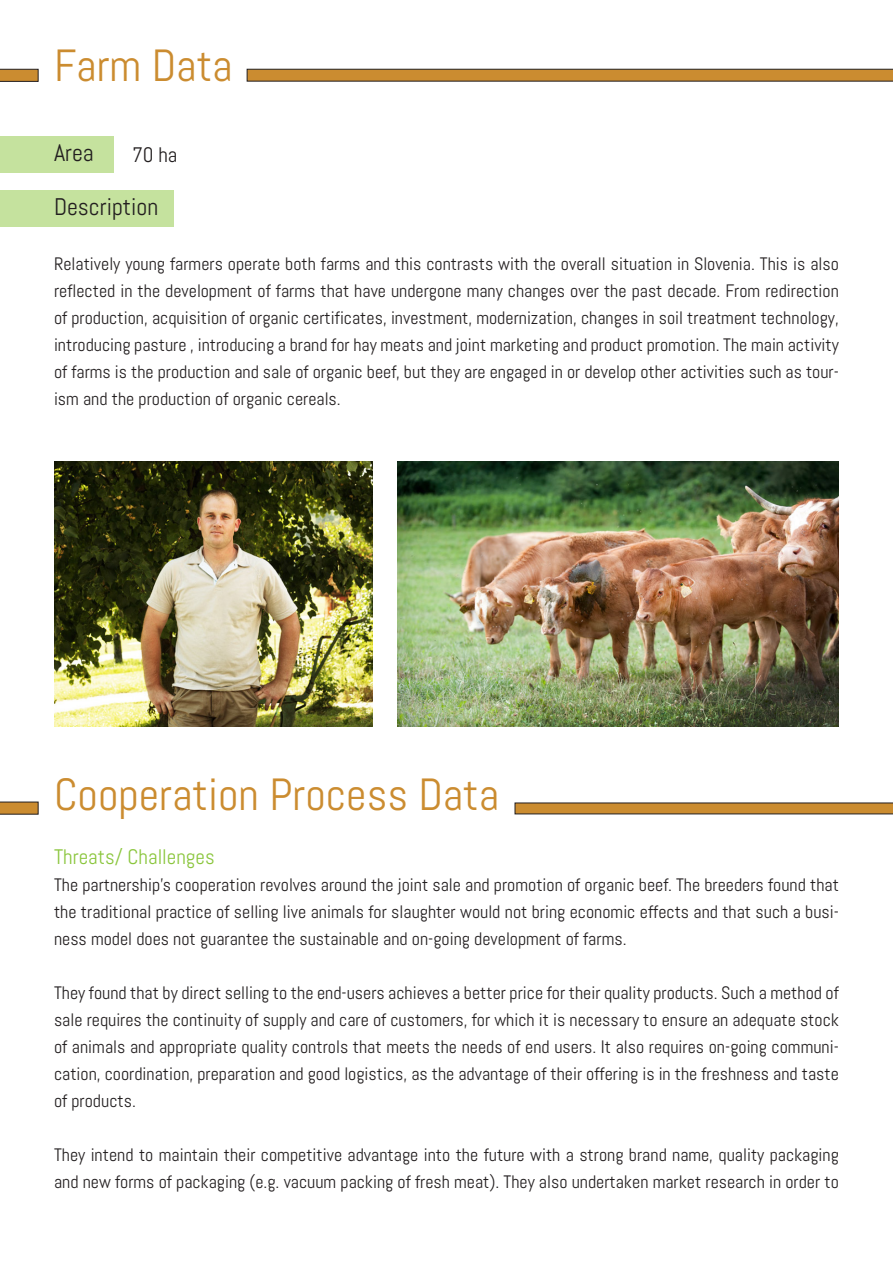
<style>
.page{position:relative;width:893px;height:1263px;background:#fff}
.page>*{position:absolute;margin:0;border:0;box-sizing:border-box;transform-origin:0 0}
.t1{font:45px "Abel";color:#cb8c30}
.t2{font:24px "Abel";color:#231f20}
.t3{font:21px "Abel";color:#8bc63e}
.t4{font:21px "Abel";color:#231f20}
.t5{font:18px/27px "Abel";color:#231f20;text-align:justify}
</style>
<div class="page">
<svg style="left:246px;top:68px;width:647px;height:14px;background:#b6853d"></svg>
<svg style="left:0;top:68px;width:39px;height:14px"></svg>
<div style="left:0;top:136px;width:114px;height:36px;background:#c5e29e"></div>
<div style="left:0;top:190px;width:174px;height:37px;background:#c5e29e"></div>
<svg style="left:514px;top:802px;width:379px;height:13px;background:#b4843e"></svg>
<svg style="left:0;top:801px;width:39px;height:14px"></svg>
<img style="left:54px;top:461px;width:318px;height:265px">
<img style="left:398px;top:461px;width:441px;height:265px">
<p class="t1" style="left:54px;top:37px;width:180px">Farm Data</p>
<p class="t2" style="left:54px;top:138px;width:41px">Area</p>
<p class="t2" style="left:54px;top:192px;width:106px">Description</p>
<p class="t5" style="left:54px;top:250px;width:786px">Relatively young farmers operate both farms and this contrasts with the overall situation in Slovenia. This is also reflected in the development of farms that have undergone many changes over the past decade. From redirection of production, acquisition of organic certificates, investment, modernization, changes in soil treatment technology, introducing pasture , introducing a brand for hay meats and joint marketing and product promotion. The main activity of farms is the production and sale of organic beef, but they are engaged in or develop other activities such as tour&shy;ism and the production of organic cereals.</p>
<p class="t4" style="left:132px;top:142px;width:47px">70 ha</p>
<p class="t1" style="left:54px;top:766px;width:447px">Cooperation Process Data</p>
<p class="t3" style="left:54px;top:843px;width:162px">Threats/ Challenges</p>
<p class="t5" style="left:54px;top:871px;width:786px">The partnership’s cooperation revolves around the joint sale and promotion of organic beef. The breeders found that the traditional practice of selling live animals for slaughter would not bring economic effects and that such a busi&shy;ness model does not guarantee the sustainable and on-going development of farms.</p>
<p class="t5" style="left:54px;top:979px;width:786px">They found that by direct selling to the end-users achieves a better price for their quality products. Such a method of sale requires the continuity of supply and care of customers, for which it is necessary to ensure an adequate stock of animals and appropriate quality controls that meets the needs of end users. It also requires on-going communi&shy;cation, coordination, preparation and good logistics, as the advantage of their offering is in the freshness and taste of products.</p>
<p class="t5" style="left:54px;top:1141px;width:786px">They intend to maintain their competitive advantage into the future with a strong brand name, quality packaging and new forms of packaging (e.g. vacuum packing of fresh meat). They also undertaken market research in order to</p>
</div>
